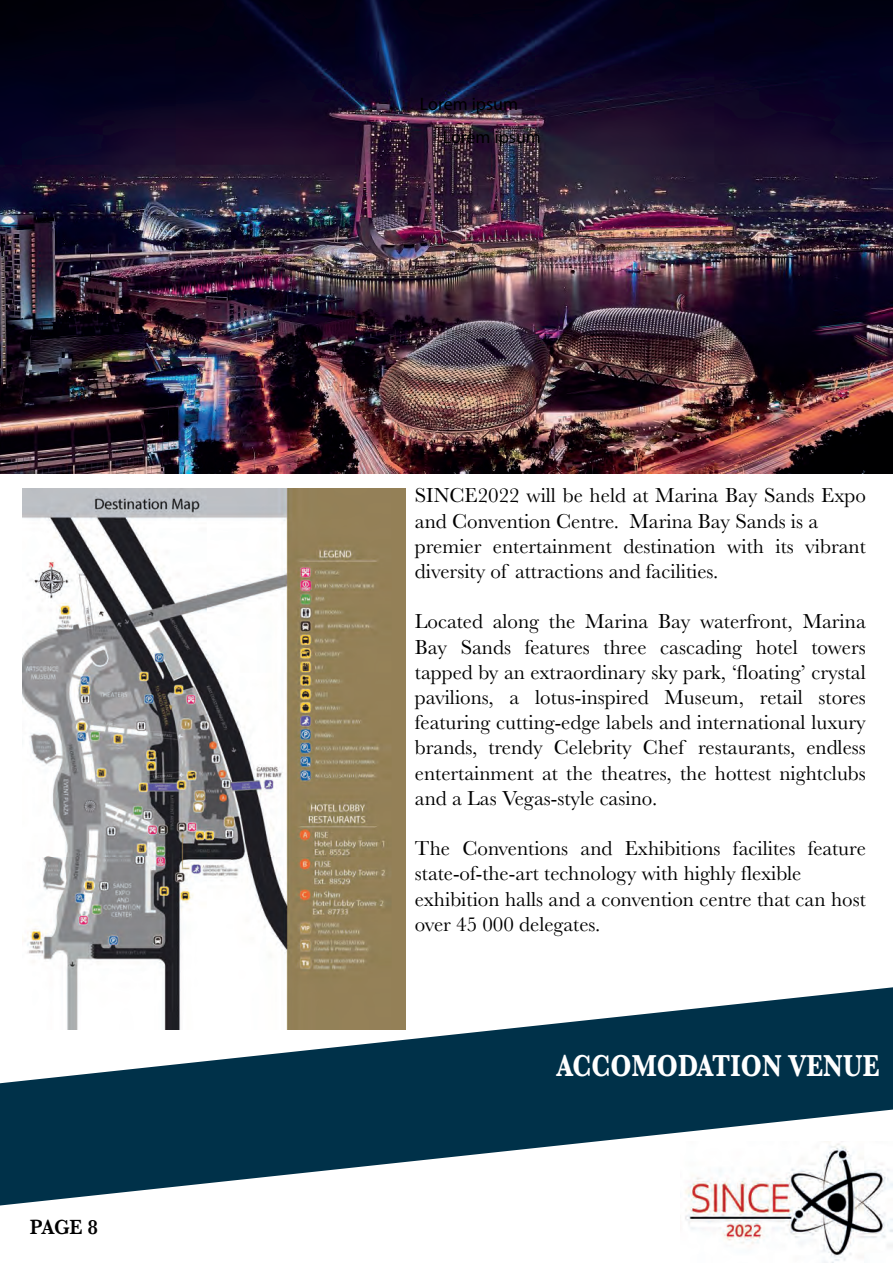
<style>
.page{position:relative;width:893px;height:1263px;background:#fff}
.page>*{position:absolute;margin:0;border:0;box-sizing:border-box;transform-origin:0 0}
.t1{font:700 31.5px "Baskerville";letter-spacing:.005em;color:#fff;scale:.8 1}
.t2{font:600 21.3px "Baskerville";color:#000;scale:.94 1}
.t3{font:21px/25.2px "Baskerville";color:#000}
.t4{font:18px/33px "Myriad Pro";color:#000}
</style>
<div class="page">
<img style="left:0;top:0;width:893px;height:473px">
<svg style="left:0;top:987px;width:893px;height:218px;fill:#003149"></svg>
<img style="left:22px;top:488px;width:383px;height:541px">
<img style="left:680px;top:1142px;width:213px;height:121px">
<p class="t2" style="left:30px;top:1212px;width:74px">PAGE 8</p>
<p class="t4" style="left:443px;top:87px;width:100px;text-indent:-23px">Lorem ipsum<br>Lorem ipsum</p>
<p class="t3" style="left:415px;top:483px;width:452px">SINCE2022 will be held at Marina Bay Sands Expo and Convention Centre. Marina Bay Sands is a premier entertainment destination with its vibrant diversity of attractions and facilities.</p>
<p class="t3" style="left:415px;top:609px;width:452px;text-align:justify">Located along the Marina Bay waterfront, Marina Bay Sands features three cascading hotel towers tapped by an extraordinary sky park, ‘floating’ crystal pavilions, a lotus-inspired Museum, retail stores featuring cutting-edge labels and international luxury brands, trendy Celebrity Chef restaurants, endless entertainment at the theatres, the hottest nightclubs and a Las Vegas-style casino.</p>
<p class="t3" style="left:415px;top:836px;width:452px">The Conventions and Exhibitions facilites feature state-of-the-art technology with highly flexible exhibition halls and a convention centre that can host over 45 000 delegates.</p>
<h1 class="t1" style="left:557px;top:1044px;width:405px">ACCOMODATION VENUE</h1>
</div>
